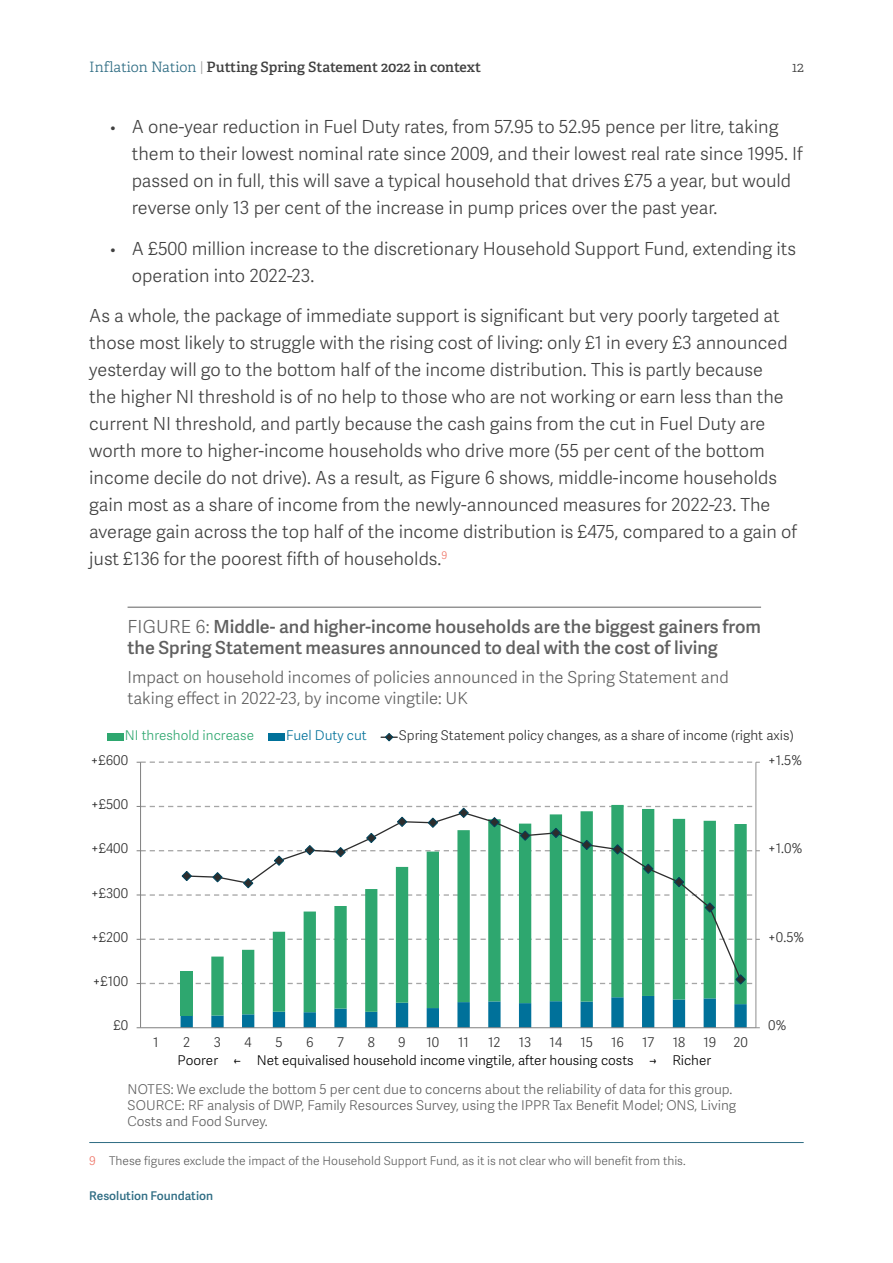
<style>
.page{position:relative;width:893px;height:1263px;background:#fff}
.page>*{position:absolute;margin:0;border:0;box-sizing:border-box;transform-origin:0 0}
.t1{font:18px/27px "Adelle Sans Lt";color:#404040}
.t2{font:18px/21.6px "Adelle Sans Sb";color:#606060}
.t3{font:16.5px/21.6px "Adelle Sans Lt";color:#606060}
.t4{font:600 14.25px "Adelle";color:#404040}
.t5{font:300 14.25px "Adelle";color:#404040}
.t6{font:13.5px/16.2px "Adelle Sans Lt";color:#606060}
.t7{font:13.5px "Adelle Sans Lt";color:#2d2d2d}
.t8{font:13.5px "Adelle Sans Lt";color:#000}
.t9{font:13.5px "Adelle Sans Lt";color:#2ea76f}
.t10{font:13.5px "Adelle Sans Lt";letter-spacing:.005em;color:#00719a}
.t11{font:12px "Adelle Sans Lt";color:#606060}
.t12{font:12px "Adelle Sans Sb";color:#2e6c83}
.s1{font-weight:300;color:#2e6c83}
.s2{font-family:"Adelle Sans Lt";font-weight:400;color:#9f9f9f}
.s3{font-family:"Myriad Pro"}
.s4{font-family:"Adelle Sans Lt"}
.s5{color:#ee7062}
</style>
<div class="page">
<hr style="left:128px;top:607px;width:633px;height:1px;background:#606060">
<hr style="left:89px;top:1142px;width:715px;height:1px;background:#2e6c83">
<svg style="left:181px;top:1015px;width:566px;height:12px"></svg>
<div style="left:181px;top:971px;width:12px;height:45px;background:#2ea76f"></div>
<svg style="left:211px;top:805px;width:536px;height:210px"></svg>
<hr style="left:756px;top:762px;width:1px;height:266px;background:#8e8e8e">
<hr style="left:140px;top:762px;width:1px;height:266px;background:#7f7f7f">
<svg style="left:137px;top:938px;width:623px;height:2px"></svg>
<svg style="left:137px;top:894px;width:619px;height:2px"></svg>
<svg style="left:137px;top:761px;width:623px;height:2px"></svg>
<hr style="left:141px;top:1027px;width:615px;height:1px;background:#7f7f7f">
<svg style="left:185px;top:888px;width:557px;height:86px"></svg>
<svg style="left:137px;top:806px;width:623px;height:82px"></svg>
<svg style="left:705px;top:902px;width:10px;height:11px"></svg>
<svg style="left:137px;top:974px;width:619px;height:11px"></svg>
<div style="left:107px;top:733px;width:16px;height:8px;background:#2ea76f"></div>
<div style="left:268px;top:733px;width:16px;height:8px;background:#00719a"></div>
<svg style="left:381px;top:733px;width:16px;height:8px"></svg>
<p class="t4" style="left:89px;top:58px;width:394px"><span class="s1">Inflation Nation</span> <span class="s2">|</span> Putting Spring Statement 2022 in context</p>
<p class="t5" style="left:792px;top:59px;width:13px">12</p>
<p class="t1" style="left:132px;top:113px;width:672px;text-indent:-21px"><span class="s3">•</span> A one-year reduction in Fuel Duty rates, from 57.95 to 52.95 pence per litre, taking them to their lowest nominal rate since 2009, and their lowest real rate since 1995. If passed on in full, this will save a typical household that drives £75 a year, but would reverse only 13 per cent of the increase in pump prices over the past year.</p>
<p class="t1" style="left:132px;top:234px;width:666px;text-indent:-21px"><span class="s3">•</span> A £500 million increase to the discretionary Household Support Fund, extending its operation into 2022-23.</p>
<p class="t1" style="left:89px;top:302px;width:709px">As a whole, the package of immediate support is significant but very poorly targeted at those most likely to struggle with the rising cost of living: only £1 in every £3 announced yesterday will go to the bottom half of the income distribution. This is partly because<br>the higher NI threshold is of no help to those who are not working or earn less than the current NI threshold, and partly because the cash gains from the cut in Fuel Duty are worth more to higher-income households who drive more (55 per cent of the bottom income decile do not drive). As a result, as Figure 6 shows, middle-income households gain most as a share of income from the newly-announced measures for 2022-23. The average gain across the top half of the income distribution is £475, compared to a gain of just £136 for the poorest fifth of households.<sup>9</sup></p>
<p class="t2" style="left:128px;top:615px;width:635px"><span class="s4">FIGURE 6:</span> Middle- and higher-income households are the biggest gainers from the Spring Statement measures announced to deal with the cost of living</p>
<p class="t3" style="left:128px;top:665px;width:603px">Impact on household incomes of policies announced in the Spring Statement and taking effect in 2022-23, by income vingtile: UK</p>
<p class="t9" style="left:125px;top:725px;width:131px">NI threshold increase</p>
<p class="t10" style="left:286px;top:725px;width:82px">Fuel Duty cut</p>
<p class="t7" style="left:399px;top:725px;width:396px">Spring Statement policy changes, as a share of income (right axis)</p>
<p class="t7" style="left:91px;top:750px;width:39px">+£600</p>
<p class="t7" style="left:91px;top:794px;width:39px">+£500</p>
<p class="t7" style="left:91px;top:839px;width:39px">+£400</p>
<p class="t7" style="left:91px;top:883px;width:39px">+£300</p>
<p class="t7" style="left:91px;top:927px;width:38px">+£200</p>
<p class="t7" style="left:93px;top:972px;width:37px">+£100</p>
<p class="t7" style="left:113px;top:1016px;width:16px">£0</p>
<p class="t7" style="left:153px;top:1033px;width:7px">1</p>
<p class="t7" style="left:183px;top:1033px;width:8px">2</p>
<p class="t7" style="left:214px;top:1033px;width:9px">3</p>
<p class="t7" style="left:245px;top:1033px;width:9px">4</p>
<p class="t7" style="left:275px;top:1033px;width:9px">5</p>
<p class="t7" style="left:306px;top:1033px;width:9px">6</p>
<p class="t7" style="left:337px;top:1033px;width:8px">7</p>
<p class="t7" style="left:368px;top:1033px;width:9px">8</p>
<p class="t7" style="left:398px;top:1033px;width:9px">9</p>
<p class="t7" style="left:426px;top:1033px;width:14px">10</p>
<p class="t7" style="left:458px;top:1033px;width:12px">11</p>
<p class="t7" style="left:488px;top:1033px;width:14px">12</p>
<p class="t7" style="left:519px;top:1033px;width:14px">13</p>
<p class="t7" style="left:550px;top:1033px;width:14px">14</p>
<p class="t7" style="left:580px;top:1033px;width:14px">15</p>
<p class="t7" style="left:611px;top:1033px;width:14px">16</p>
<p class="t7" style="left:642px;top:1033px;width:14px">17</p>
<p class="t7" style="left:673px;top:1033px;width:14px">18</p>
<p class="t7" style="left:703px;top:1033px;width:14px">19</p>
<p class="t7" style="left:733px;top:1033px;width:16px">20</p>
<p class="t8" style="left:178px;top:1050px;width:535px">Poorer ← Net equivalised household income vingtile, after housing costs → Richer</p>
<p class="t6" style="left:128px;top:1080px;width:610px">NOTES: We exclude the bottom 5 per cent due to concerns about the reliability of data for this group.<br>SOURCE: RF analysis of DWP, Family Resources Survey, using the IPPR Tax Benefit Model; ONS, Living<br>Costs and Food Survey.</p>
<p class="t11" style="left:89px;top:1152px;width:598px"><span class="s5">9</span> These figures exclude the impact of the Household Support Fund, as it is not clear who will benefit from this.</p>
<p class="t12" style="left:89px;top:1187px;width:125px">Resolution Foundation</p>
<p class="t7" style="left:768px;top:750px;width:35px">+1.5%</p>
<p class="t7" style="left:768px;top:839px;width:36px">+1.0%</p>
<p class="t7" style="left:768px;top:927px;width:37px">+0.5%</p>
<p class="t7" style="left:768px;top:1016px;width:20px">0%</p>
</div>
